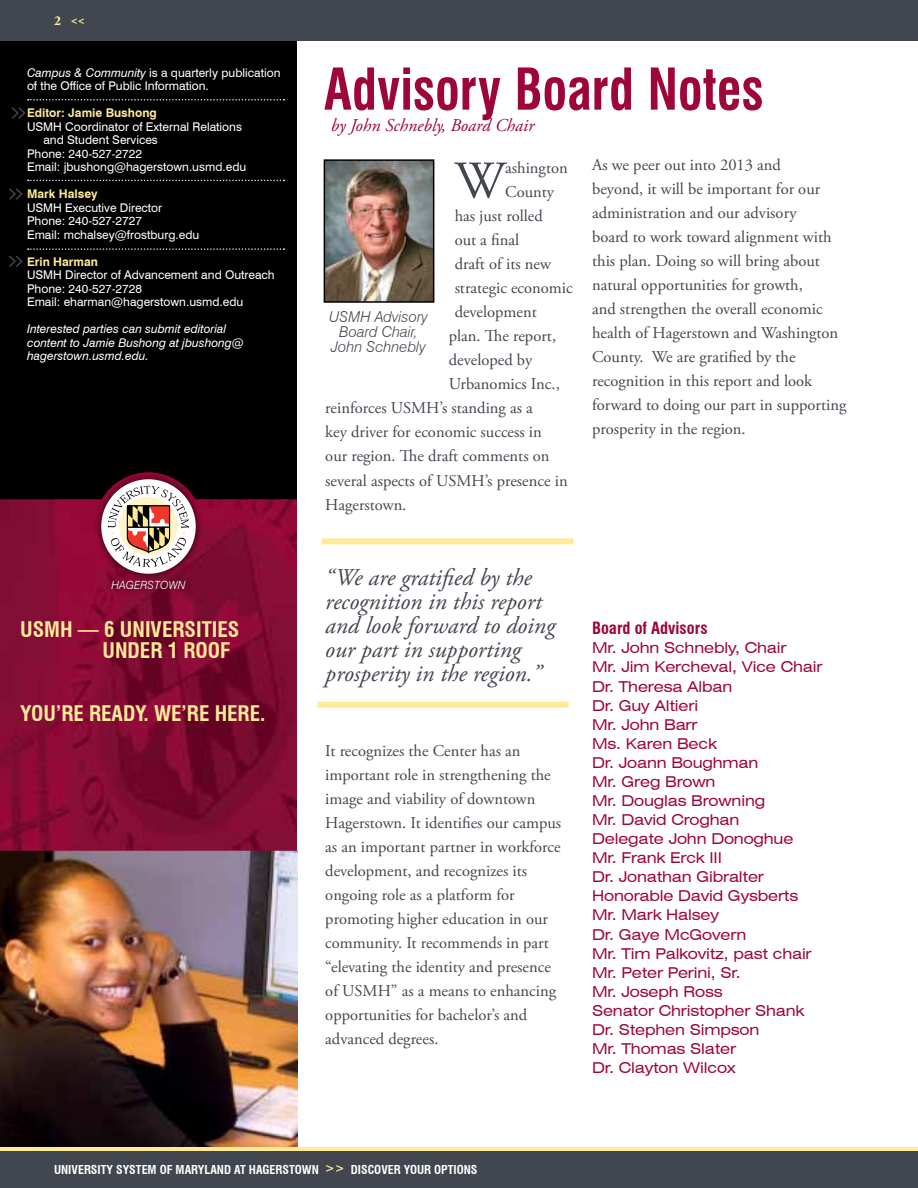
<style>
.page{position:relative;width:918px;height:1188px;background:#fff}
.page>*{position:absolute;margin:0;border:0;box-sizing:border-box;transform-origin:0 0}
.t1{font:700 condensed 56.1px "Swiss 721 BT";color:#9d053b;scale:.91 1}
.t2{font:52.65px "Adobe Garamond Pro";color:#42464e}
.t3{font:italic 24px/24px "Adobe Garamond Pro";color:#42464e}
.t4{font:700 condensed 21px/21px "Swiss 721 BT";color:#ffeb97}
.t5{font:italic 18px "Adobe Garamond Pro";color:#9d053b}
.t6{font:16.5px/24px "Adobe Garamond Pro";color:#42464e}
.t7{font:700 condensed 16.5px "Swiss 721 BT";color:#9d053b}
.t8{font:expanded 15px/19px "Swiss 721 BT";letter-spacing:-.01em;color:#9d053b}
.t9{font:italic 300 15px/15px "Swiss 721 BT";color:#42464e;text-align:center}
.t10{font:700 13.5px "Adobe Garamond Pro";color:#ffeb97}
.t11{font:12px/13.5px "Swiss 721 BT";color:#fff}
.t12{font:italic 12px/13.5px "Swiss 721 BT";color:#fff}
.t13{font:700 condensed 12px "Swiss 721 BT";color:#fff}
.t14{font:700 12px "Swiss 721 BT";color:#ffeb97}
.t15{font:italic 300 11.25px "Swiss 721 BT";color:#fff}
.s1{font-style:italic}
.s2{color:#ffeb97}
</style>
<div class="page">
<div style="left:0;top:40px;width:297px;height:468px;background:#000"></div>
<div style="left:0;top:0;width:918px;height:40px;background:#42464e"></div>
<img style="left:0;top:850px;width:297px;height:298px">
<div style="left:0;top:1151px;width:918px;height:37px;background:#42464e"></div>
<hr style="left:0;top:1148px;width:918px;height:3px;background:#ffeb97">
<svg style="left:0;top:499px;width:297px;height:351px;background:#810a32"></svg>
<div style="left:93px;top:471px;width:111px;height:111px;background:#000;opacity:.75"></div>
<div style="left:101px;top:479px;width:95px;height:95px;background:#fff;border-radius:50%"></div>
<div style="left:103px;top:573px;width:89px;height:24px;background:#000;opacity:.75"></div>
<img style="left:327px;top:162px;width:104px;height:138px">
<div style="left:324px;top:159px;width:110px;height:144px;border:2px solid #000"></div>
<div style="left:317px;top:702px;width:252px;height:6px;background:#ffeb97"></div>
<div style="left:322px;top:538px;width:251px;height:6px;background:#ffeb97"></div>
<svg style="left:108px;top:486px;width:81px;height:81px"></svg>
<svg style="left:28px;top:99px;width:257px;height:1px"></svg>
<svg style="left:28px;top:180px;width:257px;height:1px"></svg>
<svg style="left:9px;top:188px;width:14px;height:12px"></svg>
<svg style="left:9px;top:248px;width:276px;height:19px"></svg>
<svg style="left:12px;top:107px;width:13px;height:12px"></svg>
<p class="t10" style="left:54px;top:12px;width:32px">2 &lt;&lt;</p>
<p class="t11" style="left:27px;top:66px;width:255px"><span class="s1">Campus &amp; Community</span> is a quarterly publication of the Office of Public Information.</p>
<p class="t14" style="left:27px;top:106px;width:131px">Editor: Jamie Bushong</p>
<p class="t11" style="left:27px;top:120px;width:217px">USMH Coordinator of External Relations</p>
<p class="t11" style="left:43px;top:133px;width:116px">and Student Services</p>
<p class="t11" style="left:27px;top:147px;width:116px">Phone: 240-527-2722</p>
<p class="t11" style="left:27px;top:160px;width:221px">Email: jbushong@hagerstown.usmd.edu</p>
<p class="t14" style="left:27px;top:187px;width:72px">Mark Halsey</p>
<p class="t11" style="left:27px;top:201px;width:174px">USMH Executive Director<br>Phone: 240-527-2727<br>Email: mchalsey@frostburg.edu</p>
<p class="t14" style="left:27px;top:254px;width:72px">Erin Harman</p>
<p class="t11" style="left:27px;top:268px;width:249px">USMH Director of Advancement and Outreach<br>Phone: 240-527-2728<br>Email: eharman@hagerstown.usmd.edu</p>
<p class="t12" style="left:27px;top:322px;width:218px">Interested parties can submit editorial content to Jamie Bushong at jbushong@ hagerstown.usmd.edu.</p>
<p class="t15" style="left:112px;top:578px;width:75px">HAGERSTOWN</p>
<p class="t4" style="left:20px;top:619px;width:14px">USMH</p>
<p class="t4" style="left:103px;top:619px;width:138px;text-indent:-25px">— 6 UNIVERSITIES<br>UNDER 1 ROOF</p>
<p class="t4" style="left:20px;top:703px;width:247px">YOU’RE READY. WE’RE HERE.</p>
<h1 class="t1" style="left:324px;top:56px;width:485px">ADVISORY BOARD NOTES</h1>
<p class="t5" style="left:331px;top:114px;width:205px">by John Schnebly, Board Chair</p>
<h2 class="t2" style="left:455px;top:149px;width:52px">W</h2>
<p class="t6" style="left:505px;top:157px;width:64px">ashington</p>
<p class="t6" style="left:505px;top:181px;width:50px">County</p>
<p class="t6" style="left:455px;top:205px;width:90px">has just rolled</p>
<p class="t6" style="left:455px;top:229px;width:66px">out a final</p>
<p class="t6" style="left:455px;top:253px;width:98px">draft of its new</p>
<p class="t6" style="left:455px;top:277px;width:120px">strategic economic</p>
<p class="t6" style="left:455px;top:301px;width:84px">development</p>
<p class="t6" style="left:449px;top:325px;width:109px">plan. The report,</p>
<p class="t6" style="left:449px;top:349px;width:85px">developed by</p>
<p class="t6" style="left:449px;top:373px;width:112px">Urbanomics Inc.,</p>
<p class="t6" style="left:325px;top:397px;width:209px">reinforces USMH’s standing as a</p>
<p class="t6" style="left:325px;top:421px;width:218px">key driver for economic success in</p>
<p class="t6" style="left:325px;top:445px;width:226px">our region. The draft comments on</p>
<p class="t6" style="left:325px;top:469px;width:244px">several aspects of USMH’s presence in</p>
<p class="t6" style="left:325px;top:493px;width:83px">Hagerstown.</p>
<p class="t9" style="left:329px;top:309px;width:100px">USMH Advisory<br>Board Chair,<br>John Schnebly</p>
<p class="t6" style="left:592px;top:153px;width:256px">As we peer out into 2013 and<br>beyond, it will be important for our administration and our advisory<br>board to work toward alignment with this plan. Doing so will bring about natural opportunities for growth,<br>and strengthen the overall economic health of Hagerstown and Washington County. We are gratified by the recognition in this report and look forward to doing our part in supporting prosperity in the region.</p>
<h3 class="t3" style="left:325px;top:566px;width:231px">“We are gratified by the recognition in this report and look forward to doing our part in supporting prosperity in the region.”</h3>
<p class="t6" style="left:325px;top:739px;width:237px">It recognizes the Center has an important role in strengthening the image and viability of downtown<br>Hagerstown. It identifies our campus as an important partner in workforce development, and recognizes its ongoing role as a platform for promoting higher education in our community. It recommends in part “elevating the identity and presence of USMH” as a means to enhancing opportunities for bachelor’s and advanced degrees.</p>
<p class="t7" style="left:592px;top:618px;width:117px">BOARD OF ADVISORS</p>
<p class="t8" style="left:592px;top:638px;width:232px">Mr. John Schnebly, Chair<br>Mr. Jim Kercheval, Vice Chair<br>Dr. Theresa Alban<br>Dr. Guy Altieri<br>Mr. John Barr<br>Ms. Karen Beck<br>Dr. Joann Boughman<br>Mr. Greg Brown<br>Mr. Douglas Browning<br>Mr. David Croghan<br>Delegate John Donoghue<br>Mr. Frank Erck III<br>Dr. Jonathan Gibralter<br>Honorable David Gysberts<br>Mr. Mark Halsey<br>Dr. Gaye McGovern<br>Mr. Tim Palkovitz, past chair<br>Mr. Peter Perini, Sr.<br>Mr. Joseph Ross<br>Senator Christopher Shank<br>Dr. Stephen Simpson<br>Mr. Thomas Slater<br>Dr. Clayton Wilcox</p>
<p class="t13" style="left:54px;top:1162px;width:425px">UNIVERSITY SYSTEM OF MARYLAND AT HAGERSTOWN <span class="s2">&gt;&gt;</span> DISCOVER YOUR OPTIONS</p>
</div>
